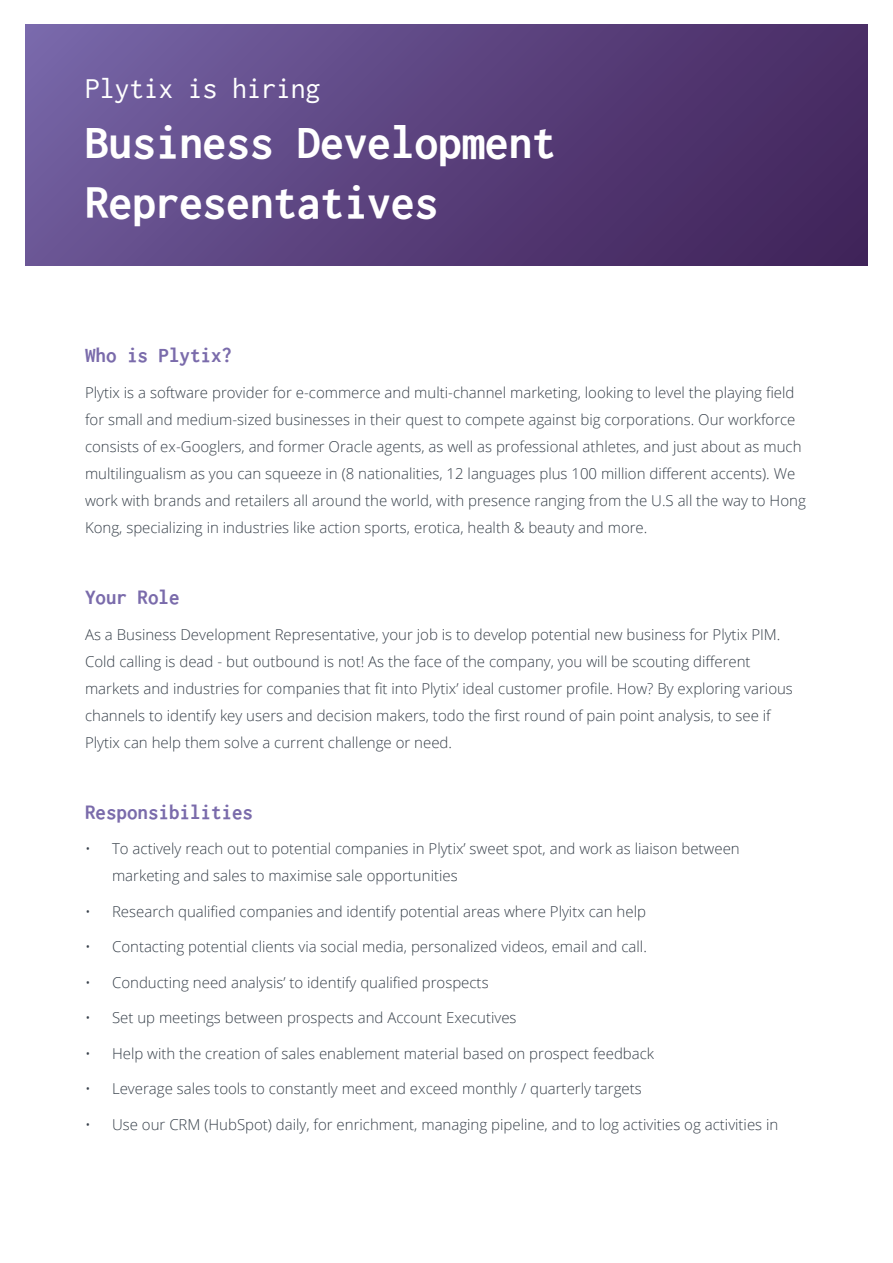
<style>
.page{position:relative;width:893px;height:1263px;background:#fff}
.page>*{position:absolute;margin:0;border:0;box-sizing:border-box;transform-origin:0 0}
.t1{font:700 48px/60px "Inconsolata Go";letter-spacing:-.01em;color:#fff}
.t2{font:30px "Inconsolata Go";letter-spacing:-.01em;color:#fff}
.t3{font:700 21px "Inconsolata Go";color:#7a6bab}
.t4{font:300 15px/27px "Open Sans";color:#37404a}
</style>
<div class="page">
<div style="left:26px;top:25px;width:841px;height:241px;background:linear-gradient(to right,#715e9e,#43265d)"></div>
<h2 class="t2" style="left:85px;top:73px;width:237px">Plytix is hiring</h2>
<h1 class="t1" style="left:85px;top:112px;width:472px">Business Development<br>Representatives</h1>
<h3 class="t3" style="left:85px;top:344px;width:148px">Who is Plytix?</h3>
<p class="t4" style="left:85px;top:379px;width:722px">Plytix is a software provider for e-commerce and multi-channel marketing, looking to level the playing field for small and medium-sized businesses in their quest to compete against big corporations. Our workforce consists of ex-Googlers, and former Oracle agents, as well as professional athletes, and just about as much multilingualism as you can squeeze in (8 nationalities, 12 languages plus 100 million different accents). We work with brands and retailers all around the world, with presence ranging from the U.S all the way to Hong Kong, specializing in industries like action sports, erotica, health &amp; beauty and more.</p>
<h3 class="t3" style="left:85px;top:586px;width:96px">Your Role</h3>
<p class="t4" style="left:85px;top:620px;width:709px">As a Business Development Representative, your job is to develop potential new business for Plytix PIM.<br>Cold calling is dead - but outbound is not! As the face of the company, you will be scouting different markets and industries for companies that fit into Plytix’ ideal customer profile. How? By exploring various channels to identify key users and decision makers, todo the first round of pain point analysis, to see if Plytix can help them solve a current challenge or need.</p>
<h3 class="t3" style="left:85px;top:800px;width:169px">Responsibilities</h3>
<p class="t4" style="left:112px;top:835px;width:629px;text-indent:-27px">• To actively reach out to potential companies in Plytix’ sweet spot, and work as liaison between marketing and sales to maximise sale opportunities</p>
<p class="t4" style="left:85px;top:897px;width:562px">• Research qualified companies and identify potential areas where Plyitx can help</p>
<p class="t4" style="left:85px;top:933px;width:563px">• Contacting potential clients via social media, personalized videos, email and call.</p>
<p class="t4" style="left:85px;top:968px;width:405px">• Conducting need analysis’ to identify qualified prospects</p>
<p class="t4" style="left:85px;top:1004px;width:433px">• Set up meetings between prospects and Account Executives</p>
<p class="t4" style="left:85px;top:1039px;width:571px">• Help with the creation of sales enablement material based on prospect feedback</p>
<p class="t4" style="left:85px;top:1075px;width:558px">• Leverage sales tools to constantly meet and exceed monthly / quarterly targets</p>
<p class="t4" style="left:85px;top:1110px;width:695px">• Use our CRM (HubSpot) daily, for enrichment, managing pipeline, and to log activities og activities in</p>
</div>
